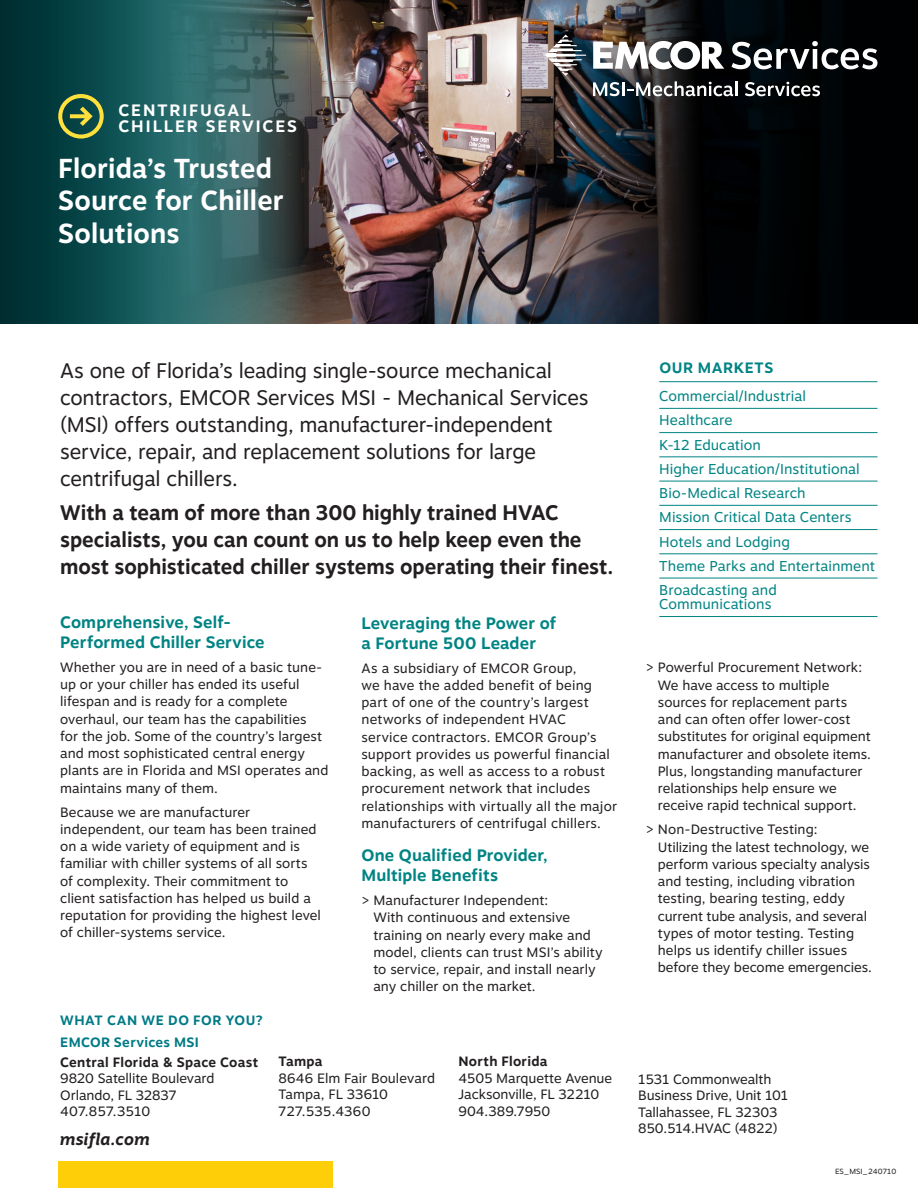
<style>
.page{position:relative;width:918px;height:1188px;background:#fff}
.page>*{position:absolute;margin:0;border:0;box-sizing:border-box;transform-origin:0 0}
.Headline{font:700 27.3px/32.2px "Motiva Sans";letter-spacing:.005em;color:#fff}
.Headline-2{font:21px/27px "Motiva Sans";letter-spacing:-.01em;color:#231f20}
.Headline-3{font:700 21px/27px "Motiva Sans";color:#231f20}
.t1{font:700 16.5px/19.8px "Motiva Sans";letter-spacing:.01em;color:#008483}
.Insert_Title{font:700 16.5px/16.5px "Motiva Sans";letter-spacing:.115em;color:#fff}
.Bullet_copy{font:italic 700 16.5px "Motiva Sans";letter-spacing:.01em;color:#231f20}
.Bullet_copy-2{font:700 15px "Motiva Sans";letter-spacing:.04em;color:#008483}
.Bullet_copy-3{font:14.25px/14.2px "Motiva Sans";letter-spacing:.005em;color:#008483}
.Bullet_copy-4{font:13.5px/17.2px "Motiva Sans";letter-spacing:.005em;color:#231f20}
.Bullet_copy-5{font:700 13.5px "Motiva Sans";letter-spacing:.03em;color:#007b85}
.Bullet_copy-6{font:7.5px "Motiva Sans";letter-spacing:.01em;color:#231f20}
.s1{font-weight:700}
</style>
<div class="page">
<img style="left:387px;top:0;width:132px;height:324px">
<img style="left:0;top:0;width:387px;height:324px">
<svg style="left:58px;top:94px;width:46px;height:45px;background:#577743"></svg>
<div style="left:58px;top:1161px;width:275px;height:27px;background:#fece08"></div>
<svg style="left:519px;top:0;width:399px;height:324px;background:#18181b"></svg>
<svg style="left:732px;top:41px;width:146px;height:28px"></svg>
<svg style="left:593px;top:41px;width:131px;height:28px"></svg>
<svg style="left:545px;top:35px;width:41px;height:41px"></svg>
<svg style="left:593px;top:81px;width:144px;height:15px"></svg>
<svg style="left:745px;top:82px;width:75px;height:14px"></svg>
<hr style="left:659px;top:381px;width:219px;height:1px;background:#008483">
<hr style="left:659px;top:408px;width:219px;height:1px;background:#008483">
<hr style="left:659px;top:432px;width:219px;height:1px;background:#008483">
<hr style="left:659px;top:456px;width:219px;height:1px;background:#008483">
<hr style="left:659px;top:481px;width:219px;height:1px;background:#008483">
<hr style="left:659px;top:505px;width:219px;height:1px;background:#008483">
<hr style="left:659px;top:529px;width:219px;height:1px;background:#008483">
<hr style="left:659px;top:553px;width:219px;height:1px;background:#008483">
<hr style="left:659px;top:578px;width:219px;height:1px;background:#008483">
<hr style="left:659px;top:616px;width:219px;height:1px;background:#008483">
<p class="Insert_Title" style="left:119px;top:101px;width:180px">CENTRIFUGAL<br>CHILLER SERVICES</p>
<p class="Headline" style="left:58px;top:152px;width:227px">Florida’s Trusted<br>Source for Chiller<br>Solutions</p>
<p class="Headline-2" style="left:60px;top:357px;width:530px">As one of Florida’s leading single-source mechanical contractors, EMCOR Services MSI - Mechanical Services (MSI) offers outstanding, manufacturer-independent service, repair, and replacement solutions for large centrifugal chillers.</p>
<p class="Headline-3" style="left:60px;top:498px;width:555px">With a team of more than 300 highly trained HVAC specialists, you can count on us to help keep even the most sophisticated chiller systems operating their finest.</p>
<p class="t1" style="left:60px;top:612px;width:206px">Comprehensive, Self-<br>Performed Chiller Service</p>
<p class="Bullet_copy-4" style="left:60px;top:658px;width:270px">Whether you are in need of a basic tune&shy;up or your chiller has ended its useful lifespan and is ready for a complete overhaul, our team has the capabilities<br>for the job. Some of the country’s largest and most sophisticated central energy plants are in Florida and MSI operates and maintains many of them.</p>
<p class="Bullet_copy-4" style="left:60px;top:803px;width:262px">Because we are manufacturer independent, our team has been trained on a wide variety of equipment and is familiar with chiller systems of all sorts of complexity. Their commitment to client satisfaction has helped us build a reputation for providing the highest level of chiller-systems service.</p>
<p class="t1" style="left:361px;top:613px;width:196px">Leveraging the Power of a Fortune 500 Leader</p>
<p class="Bullet_copy-4" style="left:361px;top:659px;width:257px">As a subsidiary of EMCOR Group,<br>we have the added benefit of being part of one of the country’s largest networks of independent HVAC<br>service contractors. EMCOR Group’s support provides us powerful financial backing, as well as access to a robust procurement network that includes relationships with virtually all the major manufacturers of centrifugal chillers.</p>
<p class="t1" style="left:361px;top:845px;width:188px">One Qualified Provider,<br>Multiple Benefits</p>
<p class="Bullet_copy-4" style="left:373px;top:891px;width:231px;text-indent:-12px">&gt; Manufacturer Independent:<br>With continuous and extensive training on nearly every make and model, clients can trust MSI’s ability to service, repair, and install nearly any chiller on the market.</p>
<p class="Bullet_copy-5" style="left:60px;top:1010px;width:204px">WHAT CAN WE DO FOR YOU?</p>
<p class="Bullet_copy-5" style="left:60px;top:1032px;width:140px">EMCOR Services MSI</p>
<p class="Bullet_copy-4" style="left:60px;top:1053px;width:200px;line-height:16.5px"><span class="s1">Central Florida &amp; Space Coast<br></span>9820 Satellite Boulevard<br>Orlando, FL 32837<br>407.857.3510</p>
<p class="Bullet_copy-4" style="left:278px;top:1053px;width:158px;line-height:16.5px"><span class="s1">Tampa<br></span>8646 Elm Fair Boulevard<br>Tampa, FL 33610<br>727.535.4360</p>
<p class="Bullet_copy-4" style="left:458px;top:1053px;width:155px;line-height:16.5px"><span class="s1">North Florida<br></span>4505 Marquette Avenue<br>Jacksonville, FL 32210<br>904.389.7950</p>
<p class="Bullet_copy" style="left:60px;top:1127px;width:92px">msifla.com</p>
<p class="Bullet_copy-2" style="left:659px;top:357px;width:116px">OUR MARKETS</p>
<p class="Bullet_copy-3" style="left:659px;top:389px;width:148px">Commercial/Industrial</p>
<p class="Bullet_copy-3" style="left:659px;top:413px;width:75px">Healthcare</p>
<p class="Bullet_copy-3" style="left:659px;top:437px;width:103px">K-12 Education</p>
<p class="Bullet_copy-3" style="left:659px;top:461px;width:202px">Higher Education/Institutional</p>
<p class="Bullet_copy-3" style="left:659px;top:486px;width:148px">Bio-Medical Research</p>
<p class="Bullet_copy-3" style="left:659px;top:510px;width:194px">Mission Critical Data Centers</p>
<p class="Bullet_copy-3" style="left:659px;top:534px;width:132px">Hotels and Lodging</p>
<p class="Bullet_copy-3" style="left:659px;top:558px;width:217px">Theme Parks and Entertainment</p>
<p class="Bullet_copy-3" style="left:659px;top:583px;width:119px">Broadcasting and<br>Communications</p>
<p class="Bullet_copy-4" style="left:658px;top:659px;width:215px;text-indent:-12px">&gt; Powerful Procurement Network:<br>We have access to multiple sources for replacement parts and can often offer lower-cost substitutes for original equipment manufacturer and obsolete items.<br>Plus, longstanding manufacturer relationships help ensure we receive rapid technical support.</p>
<p class="Bullet_copy-4" style="left:658px;top:821px;width:216px;text-indent:-12px">&gt; Non-Destructive Testing:<br>Utilizing the latest technology, we perform various specialty analysis and testing, including vibration testing, bearing testing, eddy current tube analysis, and several types of motor testing. Testing helps us identify chiller issues before they become emergencies.</p>
<p class="Bullet_copy-4" style="left:638px;top:1070px;width:152px;line-height:16.5px">1531 Commonwealth<br>Business Drive, Unit 101<br>Tallahassee, FL 32303<br>850.514.HVAC (4822)</p>
<p class="Bullet_copy-6" style="left:835px;top:1166px;width:63px">ES_MSI_240710</p>
</div>
